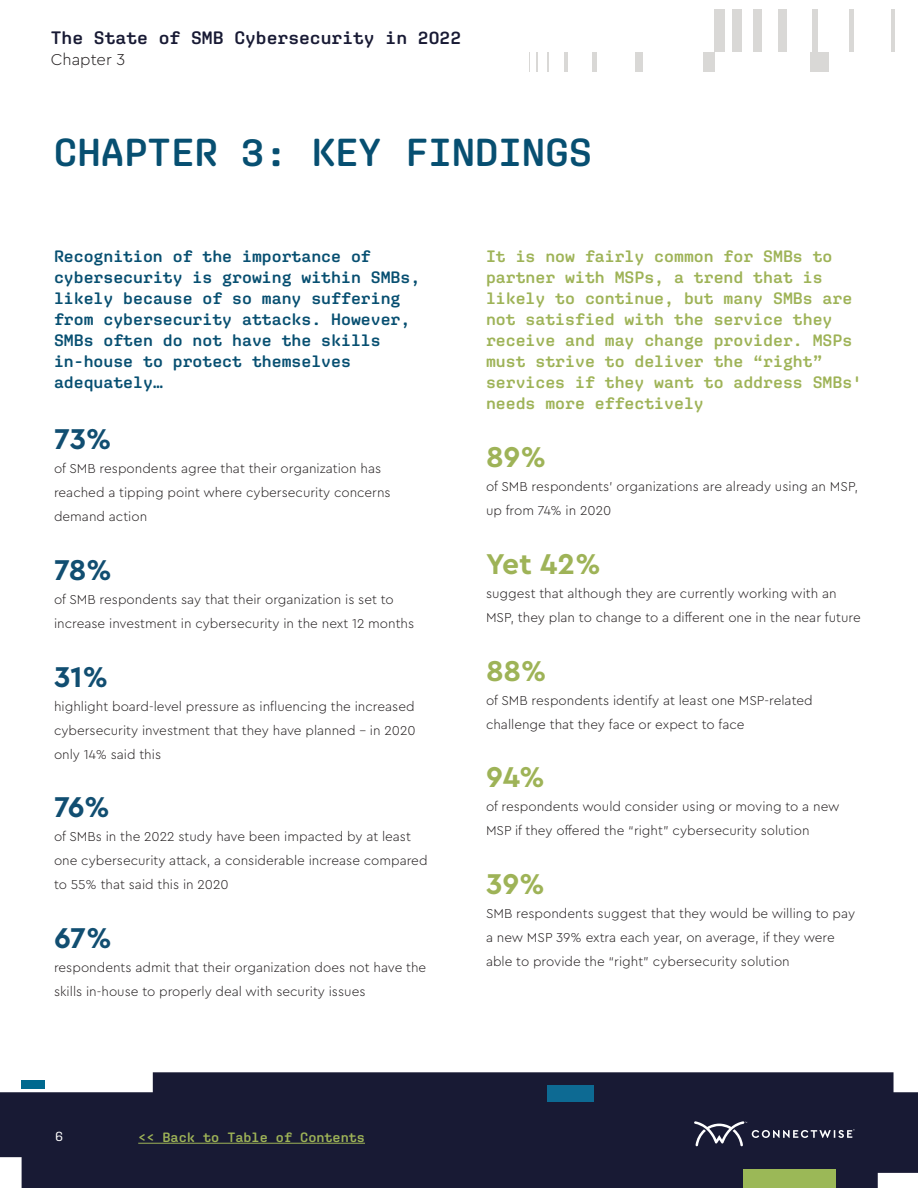
<style>
.page{position:relative;width:918px;height:1188px;background:#fff}
.page>*{position:absolute;margin:0;border:0;box-sizing:border-box;transform-origin:0 0}
.Body_-_Chapter{font:600 39px "Aglet Mono";color:#074f71}
.t1{font:700 30px "Cera Pro";color:#9eb357}
.t2{font:700 30px "Cera Pro";letter-spacing:-.02em;color:#114e71}
.t3{font:600 18px "Aglet Mono";color:#181a34}
.Body_-_Heading_2{font:600 16.5px/21px "Aglet Mono";color:#9eb357}
.Body_-_Heading_2-2{font:600 16.5px/21px "Aglet Mono";color:#074f71}
.t4{font:300 16.5px "Cera Pro";color:#231f20}
.t5{font:300 13.5px/24px "Cera Pro";color:#231f20}
.t6{font:600 13.5px "Aglet Mono";color:#9eb357}
.t7{font:13.5px "Aglet Mono";color:#fff}
</style>
<div class="page">
<div style="left:0;top:1072px;width:918px;height:116px;background:#181a34"></div>
<div style="left:548px;top:1085px;width:46px;height:17px;background:#0d6a93"></div>
<div style="left:21px;top:1080px;width:24px;height:8px;background:#00698f"></div>
<div style="left:743px;top:1170px;width:93px;height:18px;background:#9bb857"></div>
<div style="left:810px;top:53px;width:18px;height:19px;background:#d9d8d6"></div>
<div style="left:703px;top:53px;width:12px;height:19px;background:#d9d8d6"></div>
<div style="left:636px;top:53px;width:7px;height:19px;background:#d9d8d6"></div>
<div style="left:592px;top:53px;width:5px;height:19px;background:#d9d8d6"></div>
<hr style="left:565px;top:53px;width:3px;height:19px;background:#d9d8d6">
<svg style="left:547px;top:53px;width:2px;height:19px"></svg>
<svg style="left:536px;top:53px;width:2px;height:19px"></svg>
<svg style="left:529px;top:53px;width:1px;height:19px"></svg>
<div style="left:714px;top:10px;width:10px;height:42px;background:#d9d8d6"></div>
<div style="left:732px;top:10px;width:10px;height:42px;background:#d9d8d6"></div>
<div style="left:753px;top:10px;width:9px;height:42px;background:#d9d8d6"></div>
<div style="left:778px;top:10px;width:9px;height:42px;background:#d9d8d6"></div>
<div style="left:813px;top:10px;width:5px;height:42px;background:#d9d8d6"></div>
<div style="left:849px;top:10px;width:5px;height:42px;background:#d9d8d6"></div>
<hr style="left:892px;top:10px;width:3px;height:42px;background:#d9d8d6">
<hr style="left:138px;top:1143px;width:227px;height:1px;background:#9eb357">
<svg style="left:694px;top:1121px;width:161px;height:25px;background:#3b3d53"></svg>
<h3 class="t3" style="left:51px;top:27px;width:412px">The State of SMB Cybersecurity in 2022</h3>
<p class="t4" style="left:51px;top:49px;width:76px">Chapter 3</p>
<p class="Body_-_Chapter" style="left:54px;top:129px;width:540px">CHAPTER 3: KEY FINDINGS</p>
<p class="Body_-_Heading_2-2" style="left:54px;top:245px;width:368px">Recognition of the importance of cybersecurity is growing within SMBs, likely because of so many suffering from cybersecurity attacks. However,<br>SMBs often do not have the skills in-house to protect themselves adequately…</p>
<p class="t2" style="left:54px;top:419px;width:59px">73%</p>
<p class="t5" style="left:54px;top:456px;width:338px">of SMB respondents agree that their organization has reached a tipping point where cybersecurity concerns demand action</p>
<p class="t2" style="left:54px;top:550px;width:60px">78%</p>
<p class="t5" style="left:54px;top:587px;width:362px">of SMB respondents say that their organization is set to increase investment in cybersecurity in the next 12 months</p>
<p class="t2" style="left:54px;top:657px;width:56px">31%</p>
<p class="t5" style="left:54px;top:694px;width:363px;text-align:justify">highlight board-level pressure as influencing the increased cybersecurity investment that they have planned – in 2020 only 14% said this</p>
<p class="t2" style="left:54px;top:787px;width:58px">76%</p>
<p class="t5" style="left:54px;top:824px;width:375px">of SMBs in the 2022 study have been impacted by at least one cybersecurity attack, a considerable increase compared to 55% that said this in 2020</p>
<p class="t2" style="left:54px;top:918px;width:59px">67%</p>
<p class="t5" style="left:54px;top:955px;width:374px">respondents admit that their organization does not have the skills in-house to properly deal with security issues</p>
<p class="t7" style="left:55px;top:1129px;width:10px">6</p>
<p class="t6" style="left:138px;top:1129px;width:228px">&lt;&lt; Back to Table of Contents</p>
<p class="Body_-_Heading_2" style="left:486px;top:245px;width:378px">It is now fairly common for SMBs to partner with MSPs, a trend that is likely to continue, but many SMBs are not satisfied with the service they receive and may change provider. MSPs must strive to deliver the “right” services if they want to address SMBs' needs more effectively</p>
<p class="t1" style="left:486px;top:437px;width:62px">89%</p>
<p class="t5" style="left:486px;top:474px;width:374px">of SMB respondents' organizations are already using an MSP, up from 74% in 2020</p>
<p class="t1" style="left:486px;top:544px;width:116px">Yet 42%</p>
<p class="t5" style="left:486px;top:581px;width:376px">suggest that although they are currently working with an<br>MSP, they plan to change to a different one in the near future</p>
<p class="t1" style="left:486px;top:651px;width:62px">88%</p>
<p class="t5" style="left:486px;top:688px;width:328px">of SMB respondents identify at least one MSP-related challenge that they face or expect to face</p>
<p class="t1" style="left:486px;top:757px;width:61px">94%</p>
<p class="t5" style="left:486px;top:794px;width:355px">of respondents would consider using or moving to a new<br>MSP if they offered the “right” cybersecurity solution</p>
<p class="t1" style="left:486px;top:864px;width:61px">39%</p>
<p class="t5" style="left:486px;top:901px;width:371px">SMB respondents suggest that they would be willing to pay a new MSP 39% extra each year, on average, if they were able to provide the “right” cybersecurity solution</p>
</div>
